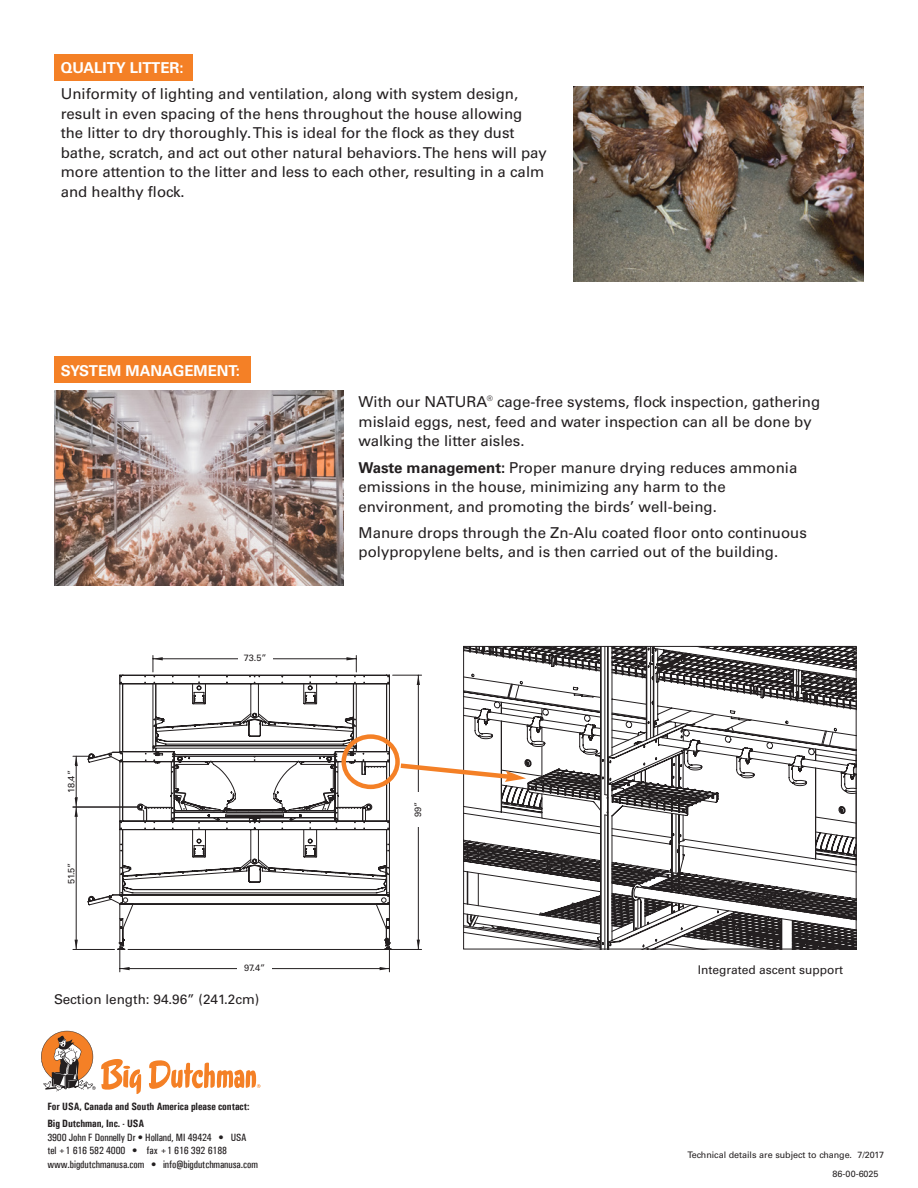
<style>
.page{position:relative;width:918px;height:1188px;background:#fff}
.page>*{position:absolute;margin:0;border:0;box-sizing:border-box;transform-origin:0 0}
.t1{font:15px/19.5px "Univers LT Std";color:#231f20}
.t2{font:700 15px "Univers LT Std";color:#fff}
.t3{font:13.5px "Univers LT Std";color:#231f20}
.t4{font:12px "Univers LT Std";color:#231f20}
.t5{font:500 10.65px/13.6px "Univers Condensed";letter-spacing:-.005em;color:#231f20}
.t6{font:700 10.65px/16.6px "Univers Condensed";letter-spacing:-.005em;color:#231f20}
.t7{font:9.15px "Univers LT Std";color:#231f20}
.t8{font:9px "Univers LT Std";letter-spacing:-.005em;color:#231f20}
.s1{font-weight:700}
</style>
<div class="page">
<svg style="left:149px;top:1060px;width:112px;height:29px"></svg>
<svg style="left:41px;top:1031px;width:100px;height:63px"></svg>
<svg style="left:87px;top:751px;width:30px;height:155px"></svg>
<svg style="left:75px;top:940px;width:3px;height:9px"></svg>
<hr style="left:73px;top:949px;width:42px;height:1px;background:#231f20">
<hr style="left:76px;top:807px;width:1px;height:142px;background:#231f20">
<svg style="left:75px;top:797px;width:3px;height:20px"></svg>
<hr style="left:73px;top:807px;width:64px;height:1px;background:#231f20">
<svg style="left:73px;top:756px;width:15px;height:10px"></svg>
<hr style="left:76px;top:756px;width:1px;height:51px;background:#231f20">
<svg style="left:117px;top:646px;width:739px;height:326px"></svg>
<div style="left:238px;top:644px;width:35px;height:28px;background:#fff"></div>
<div style="left:405px;top:792px;width:26px;height:35px;background:#fff"></div>
<div style="left:237px;top:953px;width:35px;height:29px;background:#fff"></div>
<div style="left:54px;top:54px;width:139px;height:26px;background:#f48026"></div>
<div style="left:54px;top:357px;width:196px;height:26px;background:#f48026"></div>
<img style="left:574px;top:87px;width:289px;height:195px">
<img style="left:54px;top:391px;width:289px;height:195px">
<p class="t2" style="left:61px;top:59px;width:124px">QUALITY LITTER:</p>
<p class="t1" style="left:61px;top:84px;width:488px">Uniformity of lighting and ventilation, along with system design, result in even spacing of the hens throughout the house allowing the litter to dry thoroughly. This is ideal for the flock as they dust bathe, scratch, and act out other natural behaviors. The hens will pay more attention to the litter and less to each other, resulting in a calm and healthy flock.</p>
<p class="t2" style="left:61px;top:362px;width:181px">SYSTEM MANAGEMENT:</p>
<p class="t7" style="left:66px;top:793px;width:24px;rotate:-90deg">18.4”</p>
<p class="t7" style="left:66px;top:884px;width:24px;rotate:-90deg">51.5”</p>
<p class="t7" style="left:244px;top:652px;width:24px">73.5”</p>
<p class="t7" style="left:244px;top:962px;width:23px">97.4”</p>
<p class="t3" style="left:54px;top:991px;width:207px">Section length: 94.96” (241.2cm)</p>
<p class="t6" style="left:47px;top:1098px;width:204px">For USA, Canada and South America please contact:<br>Big Dutchman, Inc. - USA</p>
<p class="t5" style="left:47px;top:1130px;width:212px">3900 John F Donnelly Dr • Holland, MI 49424 • USA tel +1 616 582 4000 • fax +1 616 392 6188 www.bigdutchmanusa.com • info@bigdutchmanusa.com</p>
<p class="t1" style="left:359px;top:392px;width:463px">With our NATURA<sup>®</sup> cage-free systems, flock inspection, gathering mislaid eggs, nest, feed and water inspection can all be done by walking the litter aisles.</p>
<p class="t1" style="left:359px;top:458px;width:440px"><span class="s1">Waste management:</span> Proper manure drying reduces ammonia emissions in the house, minimizing any harm to the environment, and promoting the birds’ well-being.</p>
<p class="t1" style="left:359px;top:523px;width:450px">Manure drops through the Zn-Alu coated floor onto continuous polypropylene belts, and is then carried out of the building.</p>
<p class="t7" style="left:413px;top:817px;width:17px;rotate:-90deg">99”</p>
<p class="t4" style="left:698px;top:963px;width:147px">Integrated ascent support</p>
<p class="t8" style="left:688px;top:1149px;width:198px">Technical details are subject to change. 7/2017</p>
<p class="t8" style="left:833px;top:1169px;width:47px">86-00-6025</p>
</div>
